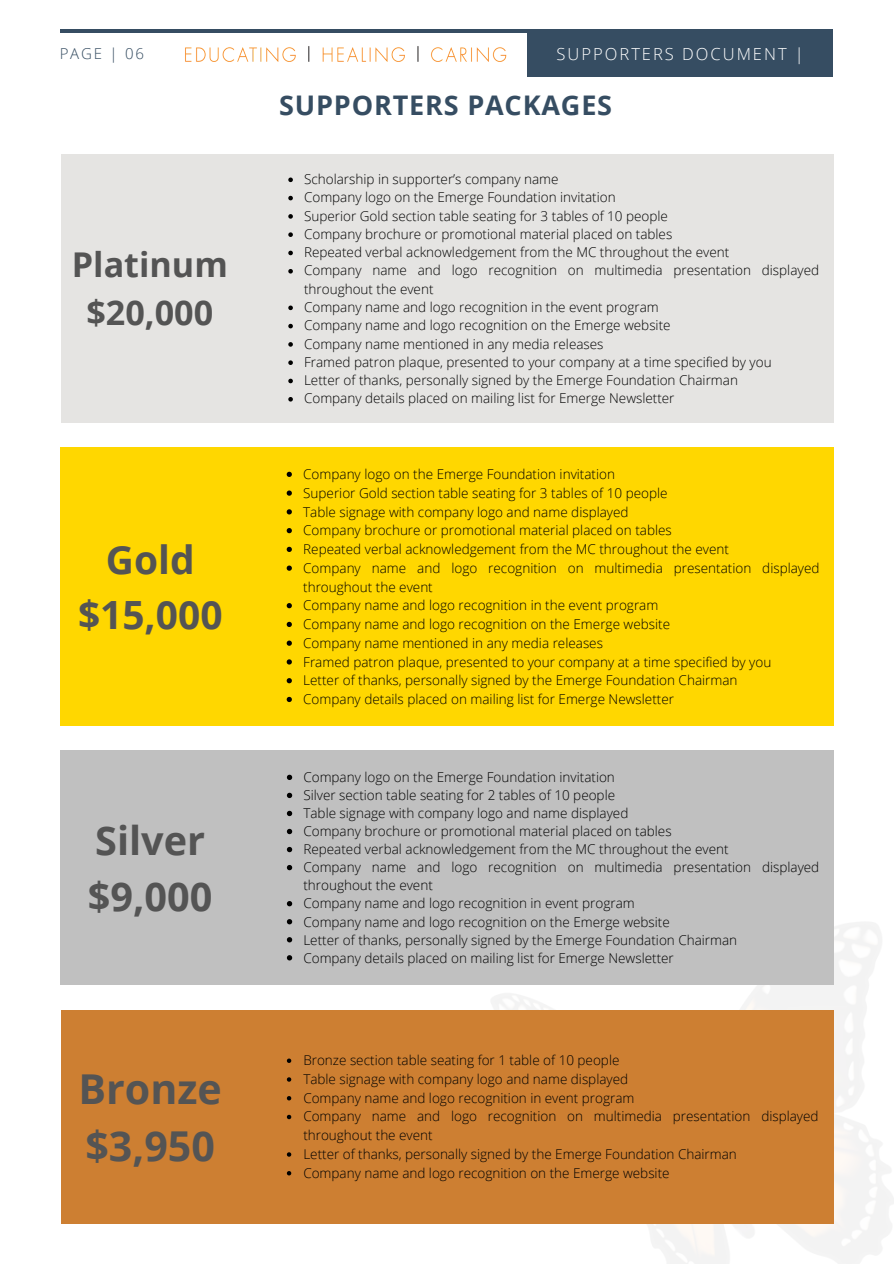
<style>
.page{position:relative;width:894px;height:1264px;background:#fff}
.page>*{position:absolute;margin:0;border:0;box-sizing:border-box;transform-origin:0 0}
.t1{font:700 41.1px "Open Sans";color:#545454}
.t2{font:700 39.6px "Open Sans";color:#545454}
.t3{font:700 38.85px "Open Sans";color:#545454}
.t4{font:700 34.05px "Open Sans";color:#545454}
.t5{font:700 27px "Open Sans";letter-spacing:.03em;color:#364d62}
.t6{font:300 16.5px "Open Sans";letter-spacing:.12em;color:#fff}
.t7{font:300 15px "Open Sans";letter-spacing:.12em;color:#364d62}
.t8{font:300 13.5px/18.8px "Open Sans";color:#000}
</style>
<div class="page">
<div style="left:61px;top:154px;width:772px;height:268px;background:#e5e4e2"></div>
<svg style="left:288px;top:177px;width:5px;height:5px"></svg>
<svg style="left:288px;top:196px;width:5px;height:4px"></svg>
<svg style="left:288px;top:214px;width:5px;height:5px"></svg>
<svg style="left:288px;top:232px;width:5px;height:5px"></svg>
<svg style="left:288px;top:251px;width:5px;height:4px"></svg>
<svg style="left:288px;top:269px;width:5px;height:4px"></svg>
<svg style="left:288px;top:305px;width:5px;height:5px"></svg>
<svg style="left:288px;top:324px;width:5px;height:4px"></svg>
<svg style="left:288px;top:342px;width:5px;height:5px"></svg>
<svg style="left:288px;top:360px;width:5px;height:5px"></svg>
<svg style="left:288px;top:379px;width:5px;height:4px"></svg>
<svg style="left:288px;top:397px;width:5px;height:4px"></svg>
<div style="left:60px;top:447px;width:774px;height:279px;background:#ffd700"></div>
<svg style="left:286px;top:472px;width:6px;height:5px"></svg>
<svg style="left:286px;top:490px;width:6px;height:5px"></svg>
<svg style="left:286px;top:509px;width:6px;height:5px"></svg>
<svg style="left:286px;top:528px;width:6px;height:5px"></svg>
<svg style="left:286px;top:547px;width:6px;height:5px"></svg>
<svg style="left:286px;top:565px;width:6px;height:5px"></svg>
<svg style="left:286px;top:603px;width:6px;height:5px"></svg>
<svg style="left:286px;top:622px;width:6px;height:5px"></svg>
<svg style="left:286px;top:640px;width:6px;height:5px"></svg>
<svg style="left:286px;top:659px;width:6px;height:5px"></svg>
<svg style="left:286px;top:678px;width:6px;height:5px"></svg>
<svg style="left:286px;top:697px;width:6px;height:5px"></svg>
<img style="left:490px;top:921px;width:403px;height:342px">
<div style="left:60px;top:750px;width:773px;height:234px;background:#c0c0c0"></div>
<svg style="left:287px;top:774px;width:5px;height:6px"></svg>
<svg style="left:287px;top:792px;width:5px;height:6px"></svg>
<svg style="left:287px;top:810px;width:5px;height:6px"></svg>
<svg style="left:287px;top:828px;width:5px;height:6px"></svg>
<svg style="left:287px;top:846px;width:5px;height:6px"></svg>
<svg style="left:287px;top:865px;width:5px;height:5px"></svg>
<svg style="left:287px;top:901px;width:5px;height:5px"></svg>
<svg style="left:287px;top:919px;width:5px;height:5px"></svg>
<svg style="left:287px;top:937px;width:5px;height:5px"></svg>
<svg style="left:287px;top:955px;width:5px;height:5px"></svg>
<div style="left:61px;top:1009px;width:772px;height:214px;background:#cd7f32"></div>
<svg style="left:287px;top:1058px;width:4px;height:4px"></svg>
<svg style="left:287px;top:1077px;width:4px;height:4px"></svg>
<svg style="left:287px;top:1096px;width:4px;height:4px"></svg>
<svg style="left:287px;top:1114px;width:4px;height:5px"></svg>
<svg style="left:287px;top:1152px;width:4px;height:4px"></svg>
<svg style="left:287px;top:1171px;width:4px;height:4px"></svg>
<hr style="left:60px;top:29px;width:771px;height:4px;background:#364d62">
<div style="left:527px;top:29px;width:305px;height:48px;background:#364d62"></div>
<img style="left:185px;top:46px;width:322px;height:16px">
<p class="t7" style="left:60px;top:43px;width:86px">PAGE | 06</p>
<p class="t6" style="left:556px;top:42px;width:249px">SUPPORTERS DOCUMENT |</p>
<p class="t4" style="left:72px;top:241px;width:157px">Platinum</p>
<p class="t4" style="left:86px;top:289px;width:128px">$20,000</p>
<p class="t3" style="left:106px;top:532px;width:90px">Gold</p>
<p class="t3" style="left:78px;top:587px;width:146px">$15,000</p>
<p class="t2" style="left:95px;top:812px;width:111px">Silver</p>
<p class="t2" style="left:88px;top:868px;width:126px">$9,000</p>
<p class="t1" style="left:78px;top:1059px;width:145px">Bronze</p>
<p class="t1" style="left:85px;top:1117px;width:131px">$3,950</p>
<p class="t5" style="left:279px;top:86px;width:334px">SUPPORTERS PACKAGES</p>
<p class="t8" style="left:304px;top:169px;width:256px">Scholarship in supporter’s company name</p>
<p class="t8" style="left:304px;top:188px;width:313px">Company logo on the Emerge Foundation invitation</p>
<p class="t8" style="left:304px;top:206px;width:365px">Superior Gold section table seating for 3 tables of 10 people</p>
<p class="t8" style="left:304px;top:224px;width:369px">Company brochure or promotional material placed on tables</p>
<p class="t8" style="left:304px;top:242px;width:426px">Repeated verbal acknowledgement from the MC throughout the event</p>
<p class="t8" style="left:304px;top:261px;width:516px;line-height:18.3px">Company name and logo recognition on multimedia presentation displayed throughout the event</p>
<p class="t8" style="left:304px;top:297px;width:356px">Company name and logo recognition in the event program</p>
<p class="t8" style="left:304px;top:315px;width:368px">Company name and logo recognition on the Emerge website</p>
<p class="t8" style="left:304px;top:334px;width:301px">Company name mentioned in any media releases</p>
<p class="t8" style="left:304px;top:352px;width:469px">Framed patron plaque, presented to your company at a time specified by you</p>
<p class="t8" style="left:304px;top:370px;width:435px">Letter of thanks, personally signed by the Emerge Foundation Chairman</p>
<p class="t8" style="left:304px;top:389px;width:372px">Company details placed on mailing list for Emerge Newsletter</p>
<p class="t8" style="left:303px;top:464px;width:313px">Company logo on the Emerge Foundation invitation</p>
<p class="t8" style="left:303px;top:483px;width:366px">Superior Gold section table seating for 3 tables of 10 people</p>
<p class="t8" style="left:303px;top:502px;width:327px">Table signage with company logo and name displayed</p>
<p class="t8" style="left:303px;top:520px;width:370px">Company brochure or promotional material placed on tables</p>
<p class="t8" style="left:303px;top:539px;width:427px">Repeated verbal acknowledgement from the MC throughout the event</p>
<p class="t8" style="left:303px;top:558px;width:518px">Company name and logo recognition on multimedia presentation displayed throughout the event</p>
<p class="t8" style="left:303px;top:595px;width:356px">Company name and logo recognition in the event program</p>
<p class="t8" style="left:303px;top:614px;width:368px">Company name and logo recognition on the Emerge website</p>
<p class="t8" style="left:303px;top:633px;width:301px">Company name mentioned in any media releases</p>
<p class="t8" style="left:303px;top:652px;width:469px">Framed patron plaque, presented to your company at a time specified by you</p>
<p class="t8" style="left:303px;top:670px;width:435px">Letter of thanks, personally signed by the Emerge Foundation Chairman</p>
<p class="t8" style="left:303px;top:689px;width:372px">Company details placed on mailing list for Emerge Newsletter</p>
<p class="t8" style="left:303px;top:767px;width:313px">Company logo on the Emerge Foundation invitation</p>
<p class="t8" style="left:303px;top:785px;width:313px">Silver section table seating for 2 tables of 10 people</p>
<p class="t8" style="left:303px;top:803px;width:326px">Table signage with company logo and name displayed</p>
<p class="t8" style="left:303px;top:821px;width:369px">Company brochure or promotional material placed on tables</p>
<p class="t8" style="left:303px;top:839px;width:426px">Repeated verbal acknowledgement from the MC throughout the event</p>
<p class="t8" style="left:303px;top:858px;width:517px;line-height:18px">Company name and logo recognition on multimedia presentation displayed throughout the event</p>
<p class="t8" style="left:303px;top:893px;width:333px">Company name and logo recognition in event program</p>
<p class="t8" style="left:303px;top:911px;width:368px">Company name and logo recognition on the Emerge website</p>
<p class="t8" style="left:303px;top:929px;width:435px">Letter of thanks, personally signed by the Emerge Foundation Chairman</p>
<p class="t8" style="left:303px;top:948px;width:372px">Company details placed on mailing list for Emerge Newsletter</p>
<p class="t8" style="left:303px;top:1050px;width:317px">Bronze section table seating for 1 table of 10 people</p>
<p class="t8" style="left:303px;top:1069px;width:326px">Table signage with company logo and name displayed</p>
<p class="t8" style="left:303px;top:1088px;width:332px">Company name and logo recognition in event program</p>
<p class="t8" style="left:303px;top:1106px;width:516px">Company name and logo recognition on multimedia presentation displayed throughout the event</p>
<p class="t8" style="left:303px;top:1144px;width:435px">Letter of thanks, personally signed by the Emerge Foundation Chairman</p>
<p class="t8" style="left:303px;top:1162px;width:367px">Company name and logo recognition on the Emerge website</p>
</div>
